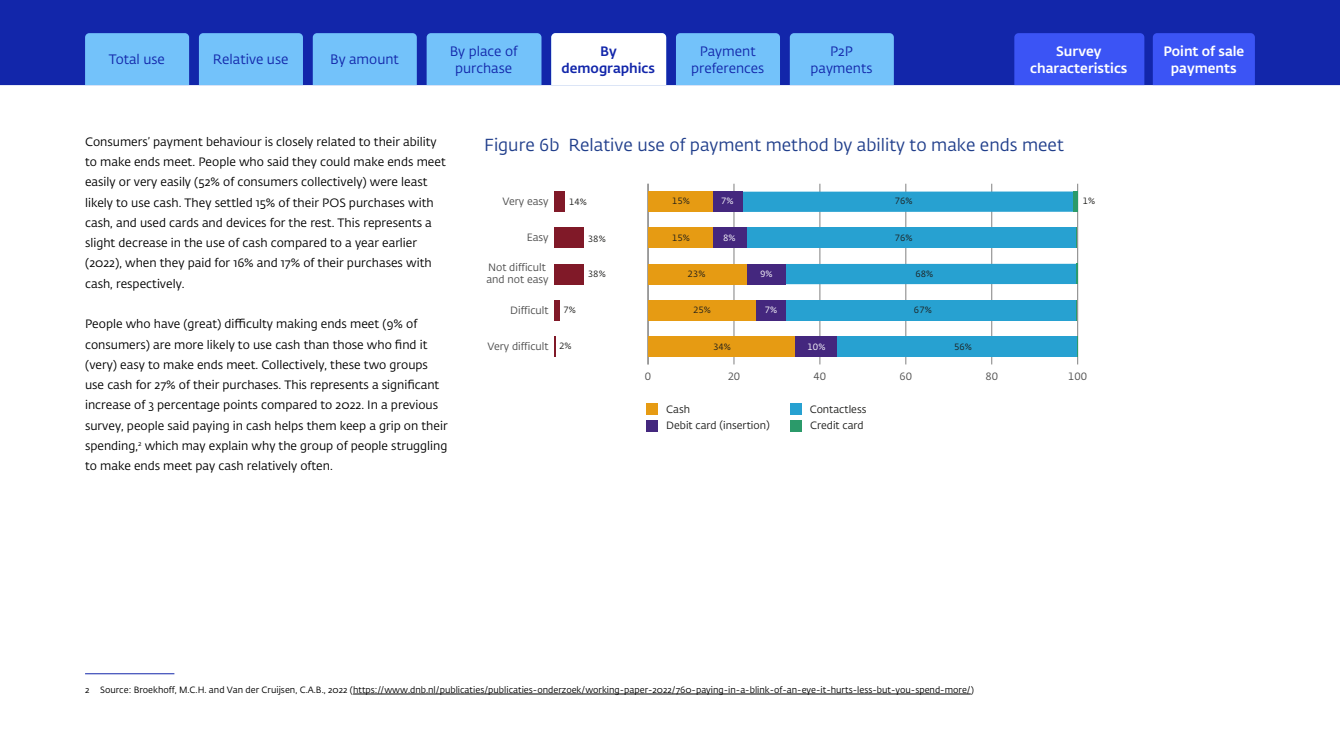
<style>
.page{position:relative;width:1340px;height:754px;background:#fff}
.page>*{position:absolute;margin:0;border:0;box-sizing:border-box;transform-origin:0 0}
.t1{font:17.25px "DNB Fedra";color:#203e8b}
.t2{font:13.5px/16.5px "DNB Fedra";color:#1226aa;text-align:center}
.t3{font:500 13.5px/16.5px "DNB Fedra";color:#fff;text-align:center}
.t4{font:500 13.5px/16.5px "DNB Fedra";color:#1226aa;text-align:center}
.t5{font:12px/20.2px "DNB Fedra";color:#000}
.t6{font:10.5px/12px "DNB Fedra";color:#4d4d4d}
.t7{font:10.5px "DNB Fedra";color:#1d1d1b}
.t8{font:9px "DNB Fedra";color:#000}
.t9{font:9px "DNB Fedra";color:#1d1d1b}
.t10{font:9px "DNB Fedra";color:#fff}
</style>
<div class="page">
<div style="left:0;top:0;width:1339px;height:85px;background:#1226aa"></div>
<div style="left:1152px;top:33px;width:102px;height:52px;background:#3b54f5"></div>
<div style="left:199px;top:33px;width:104px;height:52px;background:#73c2fa"></div>
<div style="left:313px;top:33px;width:104px;height:52px;background:#73c2fa"></div>
<div style="left:426px;top:33px;width:115px;height:52px;background:#73c2fa"></div>
<div style="left:676px;top:33px;width:104px;height:52px;background:#73c2fa"></div>
<div style="left:789px;top:33px;width:104px;height:52px;background:#73c2fa"></div>
<div style="left:1014px;top:33px;width:130px;height:52px;background:#3b54f5"></div>
<div style="left:85px;top:33px;width:104px;height:52px;background:#73c2fa"></div>
<hr style="left:85px;top:673px;width:89px;height:1px;background:#1226aa">
<hr style="left:353px;top:693px;width:617px;height:1px;background:#000">
<div style="left:646px;top:402px;width:11px;height:12px;background:#e69b13"></div>
<div style="left:646px;top:420px;width:11px;height:11px;background:#44277e"></div>
<div style="left:790px;top:402px;width:11px;height:12px;background:#27a1d1"></div>
<div style="left:790px;top:420px;width:11px;height:11px;background:#2b9a6a"></div>
<hr style="left:733px;top:184px;width:1px;height:180px;background:#808080">
<hr style="left:819px;top:184px;width:1px;height:180px;background:#808080">
<hr style="left:905px;top:184px;width:1px;height:180px;background:#808080">
<hr style="left:991px;top:184px;width:1px;height:180px;background:#808080">
<hr style="left:1077px;top:184px;width:1px;height:180px;background:#808080">
<hr style="left:647px;top:184px;width:1px;height:180px;background:#808080">
<div style="left:1072px;top:191px;width:5px;height:21px;background:#2b9a6a"></div>
<hr style="left:1075px;top:228px;width:2px;height:20px;background:#2b9a6a">
<hr style="left:1075px;top:264px;width:2px;height:20px;background:#2b9a6a">
<svg style="left:1076px;top:300px;width:1px;height:20px"></svg>
<div style="left:742px;top:191px;width:330px;height:21px;background:#27a1d1"></div>
<div style="left:747px;top:228px;width:328px;height:20px;background:#27a1d1"></div>
<div style="left:785px;top:264px;width:291px;height:20px;background:#27a1d1"></div>
<div style="left:785px;top:300px;width:291px;height:20px;background:#27a1d1"></div>
<div style="left:837px;top:336px;width:240px;height:20px;background:#27a1d1"></div>
<div style="left:712px;top:192px;width:30px;height:20px;background:#44277e"></div>
<div style="left:712px;top:228px;width:35px;height:20px;background:#44277e"></div>
<div style="left:747px;top:264px;width:38px;height:20px;background:#44277e"></div>
<div style="left:755px;top:300px;width:30px;height:20px;background:#44277e"></div>
<div style="left:794px;top:336px;width:43px;height:20px;background:#44277e"></div>
<div style="left:648px;top:192px;width:64px;height:20px;background:#e69b13"></div>
<div style="left:648px;top:228px;width:64px;height:20px;background:#e69b13"></div>
<div style="left:648px;top:264px;width:99px;height:20px;background:#e69b13"></div>
<div style="left:648px;top:300px;width:107px;height:20px;background:#e69b13"></div>
<div style="left:648px;top:336px;width:146px;height:20px;background:#e69b13"></div>
<div style="left:554px;top:191px;width:11px;height:21px;background:#801928"></div>
<div style="left:554px;top:228px;width:29px;height:20px;background:#801928"></div>
<div style="left:554px;top:264px;width:29px;height:20px;background:#801928"></div>
<div style="left:554px;top:300px;width:6px;height:20px;background:#801928"></div>
<hr style="left:554px;top:336px;width:2px;height:20px;background:#801928">
<svg style="left:551px;top:33px;width:115px;height:52px"></svg>
<p class="t2" style="left:109px;top:52px;width:58px">Total use</p>
<p class="t2" style="left:213px;top:52px;width:77px">Relative use</p>
<p class="t2" style="left:330px;top:52px;width:70px">By amount</p>
<p class="t2" style="left:450px;top:43px;width:69px">By place of purchase</p>
<p class="t4" style="left:561px;top:43px;width:95px">By demographics</p>
<p class="t2" style="left:564px;top:60px;width:29px">dem</p>
<p class="t2" style="left:640px;top:60px;width:14px">cs</p>
<p class="t2" style="left:691px;top:43px;width:75px">Payment preferences</p>
<p class="t2" style="left:810px;top:43px;width:63px">P2P payments</p>
<p class="t3" style="left:1030px;top:43px;width:99px">Survey characteristics</p>
<p class="t5" style="left:85px;top:132px;width:362px">Consumers’ payment behaviour is closely related to their ability to make ends meet. People who said they could make ends meet easily or very easily (52% of consumers collectively) were least likely to use cash. They settled 15% of their POS purchases with cash, and used cards and devices for the rest. This represents a slight decrease in the use of cash compared to a year earlier (2022), when they paid for 16% and 17% of their purchases with cash, respectively.</p>
<p class="t5" style="left:85px;top:314px;width:364px">People who have (great) difficulty making ends meet (9% of consumers) are more likely to use cash than those who find it (very) easy to make ends meet. Collectively, these two groups use cash for 27% of their purchases. This represents a significant increase of 3 percentage points compared to 2022. In a previous survey, people said paying in cash helps them keep a grip on their spending,<sup>2</sup> which may explain why the group of people struggling to make ends meet pay cash relatively often.</p>
<h1 class="t1" style="left:484px;top:135px;width:581px">Figure 6b Relative use of payment method by ability to make ends meet</h1>
<p class="t6" style="left:502px;top:195px;width:48px">Very easy</p>
<p class="t9" style="left:672px;top:196px;width:19px">15%</p>
<p class="t9" style="left:894px;top:196px;width:19px">76%</p>
<p class="t9" style="left:1082px;top:196px;width:14px">1%</p>
<p class="t9" style="left:894px;top:233px;width:19px">76%</p>
<p class="t9" style="left:915px;top:269px;width:19px">68%</p>
<p class="t9" style="left:914px;top:305px;width:19px">67%</p>
<p class="t9" style="left:954px;top:341px;width:19px">56%</p>
<p class="t10" style="left:721px;top:196px;width:14px">7%</p>
<p class="t10" style="left:723px;top:233px;width:14px">8%</p>
<p class="t9" style="left:569px;top:196px;width:19px">14%</p>
<p class="t6" style="left:526px;top:232px;width:23px">Easy</p>
<p class="t9" style="left:672px;top:233px;width:19px">15%</p>
<p class="t9" style="left:687px;top:269px;width:19px">23%</p>
<p class="t9" style="left:693px;top:305px;width:19px">25%</p>
<p class="t9" style="left:588px;top:233px;width:19px">38%</p>
<p class="t9" style="left:588px;top:269px;width:19px">38%</p>
<p class="t6" style="left:486px;top:261px;width:64px">Not difficult and not easy</p>
<p class="t10" style="left:760px;top:269px;width:14px">9%</p>
<p class="t6" style="left:510px;top:304px;width:40px">Difficult</p>
<p class="t9" style="left:563px;top:305px;width:14px">7%</p>
<p class="t9" style="left:559px;top:341px;width:14px">2%</p>
<p class="t10" style="left:764px;top:305px;width:14px">7%</p>
<p class="t6" style="left:487px;top:340px;width:63px">Very difficult</p>
<p class="t9" style="left:713px;top:341px;width:19px">34%</p>
<p class="t10" style="left:807px;top:341px;width:19px">10%</p>
<p class="t6" style="left:645px;top:370px;width:8px">0</p>
<p class="t6" style="left:727px;top:370px;width:14px">20</p>
<p class="t6" style="left:813px;top:370px;width:14px">40</p>
<p class="t6" style="left:899px;top:370px;width:14px">60</p>
<p class="t6" style="left:985px;top:370px;width:14px">80</p>
<p class="t6" style="left:1068px;top:370px;width:20px">100</p>
<p class="t7" style="left:666px;top:402px;width:25px">Cash</p>
<p class="t7" style="left:666px;top:419px;width:105px">Debit card (insertion)</p>
<p class="t7" style="left:809px;top:402px;width:58px">Contactless</p>
<p class="t7" style="left:810px;top:419px;width:55px">Credit card</p>
<p class="t3" style="left:1163px;top:43px;width:82px">Point of sale payments</p>
<p class="t8" style="left:85px;top:684px;width:890px">2 Source: Broekhoff, M.C.H. and Van der Cruijsen, C.A.B., 2022 (https://www.dnb.nl/publicaties/publicaties-onderzoek/working-paper-2022/760-paying-in-a-blink-of-an-eye-it-hurts-less-but-you-spend-more/)</p>
</div>
